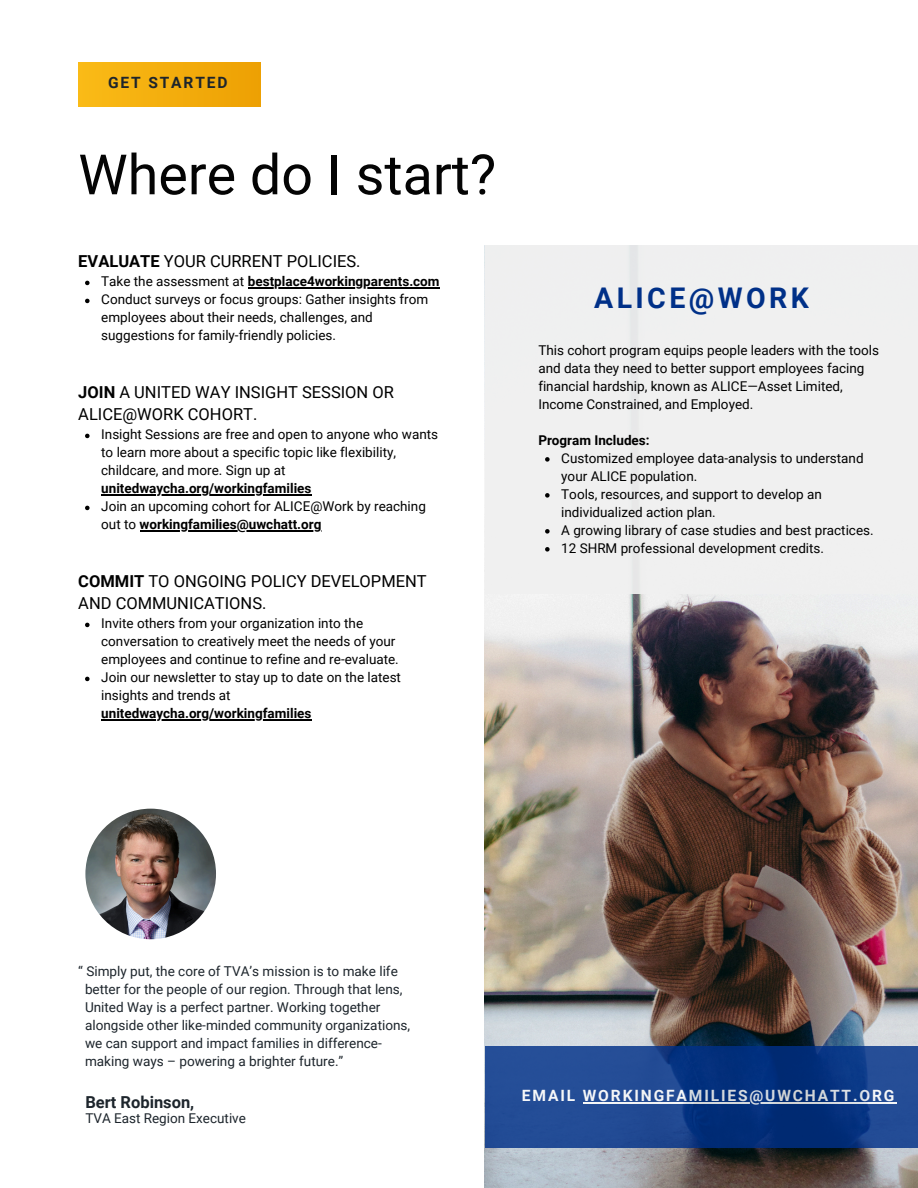
<style>
.page{position:relative;width:918px;height:1188px;background:#fff}
.page>*{position:absolute;margin:0;border:0;box-sizing:border-box;transform-origin:0 0}
.t1{font:55.65px "Roboto";color:#040404}
.t2{font:700 28.5px "Roboto";letter-spacing:.12em;color:#003088}
.t3{font:16.5px/22.5px "Roboto";color:#000}
.t4{font:700 16.5px "Roboto";color:#1d252c}
.t5{font:700 15.6px "Roboto";letter-spacing:.12em;color:#fff}
.t6{font:700 15.6px "Roboto";letter-spacing:.12em;color:#1d252c}
.t7{font:13.5px/18px "Roboto";color:#000}
.t8{font:13.5px "Roboto";color:#1d252c}
.t9{font:700 13.5px "Roboto";color:#000}
.s1{font-weight:700}
</style>
<div class="page">
<div style="left:78px;top:62px;width:183px;height:45px;background:linear-gradient(to right,#fabb17,#eda003)"></div>
<img style="left:485px;top:594px;width:433px;height:594px">
<div style="left:485px;top:246px;width:433px;height:348px;background:#f0f0f0"></div>
<svg style="left:85px;top:281px;width:5px;height:4px"></svg>
<hr style="left:248px;top:287px;width:192px;height:2px;background:#000">
<svg style="left:85px;top:299px;width:5px;height:4px"></svg>
<svg style="left:85px;top:434px;width:5px;height:4px"></svg>
<hr style="left:101px;top:494px;width:211px;height:2px;background:#000">
<svg style="left:85px;top:506px;width:5px;height:4px"></svg>
<hr style="left:140px;top:530px;width:182px;height:2px;background:#000">
<svg style="left:85px;top:623px;width:5px;height:4px"></svg>
<svg style="left:85px;top:677px;width:5px;height:4px"></svg>
<hr style="left:101px;top:719px;width:211px;height:2px;background:#000">
<svg style="left:545px;top:457px;width:5px;height:5px"></svg>
<svg style="left:545px;top:493px;width:5px;height:5px"></svg>
<svg style="left:545px;top:529px;width:5px;height:5px"></svg>
<svg style="left:545px;top:547px;width:5px;height:5px"></svg>
<svg style="left:485px;top:1046px;width:433px;height:102px;background:#16408a"></svg>
<hr style="left:583px;top:1103px;width:313px;height:1px;background:#fff">
<img style="left:85px;top:809px;width:131px;height:130px;border-radius:50%">
<h1 class="t6" style="left:108px;top:74px;width:121px">GET STARTED</h1>
<p class="t1" style="left:78px;top:143px;width:419px">Where do I start?</p>
<p class="t3" style="left:78px;top:250px;width:284px"><span class="s1">EVALUATE</span> YOUR CURRENT POLICIES.</p>
<p class="t7" style="left:101px;top:273px;width:340px">Take the assessment at <span class="s1">bestplace4workingparents.com </span>Conduct surveys or focus groups: Gather insights from employees about their needs, challenges, and suggestions for family-friendly policies.</p>
<p class="t3" style="left:78px;top:381px;width:317px"><span class="s1">JOIN</span> A UNITED WAY INSIGHT SESSION OR<br>ALICE@WORK COHORT.</p>
<p class="t7" style="left:101px;top:426px;width:338px">Insight Sessions are free and open to anyone who wants to learn more about a specific topic like flexibility, childcare, and more. Sign up at</p>
<p class="t9" style="left:101px;top:481px;width:212px">unitedwaycha.org/workingfamilies</p>
<p class="t7" style="left:101px;top:498px;width:326px">Join an upcoming cohort for ALICE@Work by reaching out to <span class="s1">workingfamilies@uwchatt.org</span></p>
<p class="t3" style="left:78px;top:570px;width:350px"><span class="s1">COMMIT</span> TO ONGOING POLICY DEVELOPMENT<br>AND COMMUNICATIONS.</p>
<p class="t7" style="left:101px;top:615px;width:301px">Invite others from your organization into the conversation to creatively meet the needs of your employees and continue to refine and re-evaluate.<br>Join our newsletter to stay up to date on the latest insights and trends at</p>
<p class="t9" style="left:101px;top:706px;width:212px">unitedwaycha.org/workingfamilies</p>
<p class="t2" style="left:594px;top:282px;width:216px">ALICE@WORK</p>
<p class="t7" style="left:538px;top:341px;width:342px">This cohort program equips people leaders with the tools and data they need to better support employees facing financial hardship, known as ALICE—Asset Limited, Income Constrained, and Employed.</p>
<p class="t9" style="left:538px;top:432px;width:113px">Program Includes:</p>
<p class="t7" style="left:561px;top:449px;width:304px">Customized employee data-analysis to understand your ALICE population.</p>
<p class="t7" style="left:561px;top:485px;width:262px">Tools, resources, and support to develop an individualized action plan.</p>
<p class="t7" style="left:561px;top:521px;width:314px">A growing library of case studies and best practices.</p>
<p class="t7" style="left:561px;top:539px;width:264px">12 SHRM professional development credits.</p>
<p class="t8" style="left:78px;top:963px;width:321px">“ Simply put, the core of TVA’s mission is to make life</p>
<h5 class="t8" style="left:85px;top:981px;width:319px">better for the people of our region. Through that lens,</h5>
<p class="t8" style="left:85px;top:999px;width:297px">United Way is a perfect partner. Working together</p>
<p class="t8" style="left:85px;top:1017px;width:327px">alongside other like-minded community organizations,</p>
<p class="t8" style="left:85px;top:1035px;width:298px">we can support and impact families in difference-</p>
<p class="t8" style="left:85px;top:1053px;width:260px">making ways – powering a brighter future.”</p>
<p class="t4" style="left:85px;top:1093px;width:110px">Bert Robinson,</p>
<h2 class="t8" style="left:85px;top:1110px;width:162px">TVA East Region Executive</h2>
<p class="t5" style="left:522px;top:1087px;width:374px">EMAIL WORKINGFAMILIES@UWCHATT.ORG</p>
</div>
